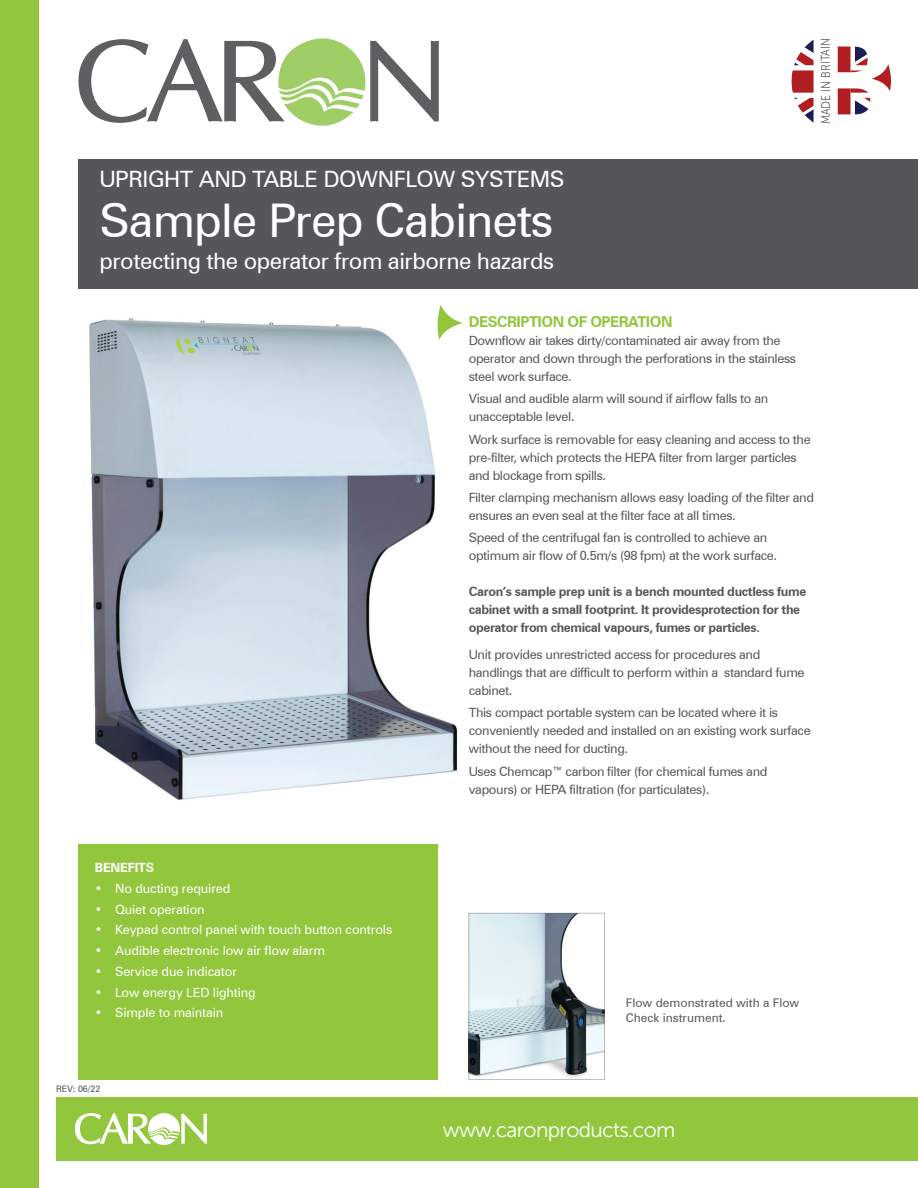
<style>
.page{position:relative;width:918px;height:1188px;background:#fff}
.page>*{position:absolute;margin:0;border:0;box-sizing:border-box;transform-origin:0 0}
.t1{font:46.5px "Zurich BT";letter-spacing:-.02em;color:#fff}
.t2{font:22.5px "Zurich BT";letter-spacing:-.02em;color:#fff}
.t3{font:21px "Museo Sans 300";letter-spacing:-.03em;color:#fff}
.t4{font:700 15px "Zurich BT";letter-spacing:-.03em;color:#92c73d}
.t5{font:12.75px/18px "Zurich BT";letter-spacing:-.03em;color:#57585a}
.t6{font:12.75px "Zurich BT";letter-spacing:-.01em;color:#fff}
.t7{font:700 12.75px/18px "Zurich BT";letter-spacing:-.03em;color:#57585a}
.t8{font:700 12.75px "Zurich BT";letter-spacing:-.01em;color:#fff}
.t9{font:12.6px "Museo Sans 300";letter-spacing:-.005em;color:#57585a;scale:.85 1}
.t10{font:12px/15px "Zurich BT";color:#57585a}
.t11{font:9px "Zurich BT";letter-spacing:-.01em;color:#54575a}
</style>
<div class="page">
<img style="left:89px;top:318px;width:368px;height:482px">
<div style="left:78px;top:844px;width:360px;height:236px;background:#92c73d"></div>
<div style="left:78px;top:159px;width:840px;height:130px;background:#54575a"></div>
<svg style="left:437px;top:305px;width:26px;height:35px"></svg>
<svg style="left:791px;top:39px;width:23px;height:84px"></svg>
<svg style="left:838px;top:47px;width:53px;height:67px"></svg>
<svg style="left:469px;top:913px;width:136px;height:167px"></svg>
<div style="left:0;top:0;width:39px;height:1188px;background:#92c73d"></div>
<svg style="left:78px;top:38px;width:361px;height:88px"></svg>
<div style="left:56px;top:1097px;width:862px;height:64px;background:#92c73d"></div>
<svg style="left:75px;top:1113px;width:132px;height:32px"></svg>
<h2 class="t2" style="left:99px;top:165px;width:467px">UPRIGHT AND TABLE DOWNFLOW SYSTEMS</h2>
<h1 class="t1" style="left:99px;top:192px;width:456px">Sample Prep Cabinets</h1>
<h2 class="t2" style="left:99px;top:248px;width:456px">protecting the operator from airborne hazards</h2>
<p class="t9" style="left:819px;top:124px;width:103px;rotate:-90deg">MADE IN BRITAIN</p>
<p class="t4" style="left:469px;top:313px;width:205px">DESCRIPTION OF OPERATION</p>
<p class="t5" style="left:469px;top:332px;width:329px">Downflow air takes dirty/contaminated air away from the operator and down through the perforations in the stainless steel work surface.</p>
<p class="t5" style="left:469px;top:390px;width:301px">Visual and audible alarm will sound if airflow falls to an unacceptable level.</p>
<p class="t5" style="left:469px;top:430px;width:343px">Work surface is removable for easy cleaning and access to the pre-filter, which protects the HEPA filter from larger particles and blockage from spills.</p>
<p class="t5" style="left:469px;top:488px;width:347px">Filter clamping mechanism allows easy loading of the filter and ensures an even seal at the filter face at all times.</p>
<p class="t5" style="left:469px;top:529px;width:310px">Speed of the centrifugal fan is controlled to achieve an optimum air flow of 0.5m/s (98 fpm) at the work surface.</p>
<p class="t7" style="left:469px;top:583px;width:339px">Caron’s sample prep unit is a bench mounted ductless fume cabinet with a small footprint. It providesprotection for the operator from chemical vapours, fumes or particles.</p>
<p class="t5" style="left:469px;top:646px;width:337px">Unit provides unrestricted access for procedures and handlings that are difficult to perform within a standard fume cabinet.</p>
<p class="t5" style="left:469px;top:704px;width:344px">This compact portable system can be located where it is conveniently needed and installed on an existing work surface without the need for ducting.</p>
<p class="t5" style="left:469px;top:762px;width:300px">Uses Chemcap™ carbon filter (for chemical fumes and vapours) or HEPA filtration (for particulates).</p>
<p class="t8" style="left:95px;top:860px;width:61px">BENEFITS</p>
<p class="t6" style="left:95px;top:881px;width:137px">• No ducting required</p>
<p class="t6" style="left:95px;top:901px;width:111px">• Quiet operation</p>
<p class="t6" style="left:95px;top:922px;width:299px">• Keypad control panel with touch button controls</p>
<p class="t6" style="left:95px;top:943px;width:232px">• Audible electronic low air flow alarm</p>
<p class="t6" style="left:95px;top:964px;width:144px">• Service due indicator</p>
<p class="t6" style="left:95px;top:984px;width:163px">• Low energy LED lighting</p>
<p class="t6" style="left:95px;top:1005px;width:130px">• Simple to maintain</p>
<p class="t10" style="left:626px;top:995px;width:175px">Flow demonstrated with a Flow<br>Check instrument.</p>
<p class="t11" style="left:56px;top:1083px;width:46px">REV: 06/22</p>
<h3 class="t3" style="left:443px;top:1118px;width:234px">www.caronproducts.com</h3>
</div>
